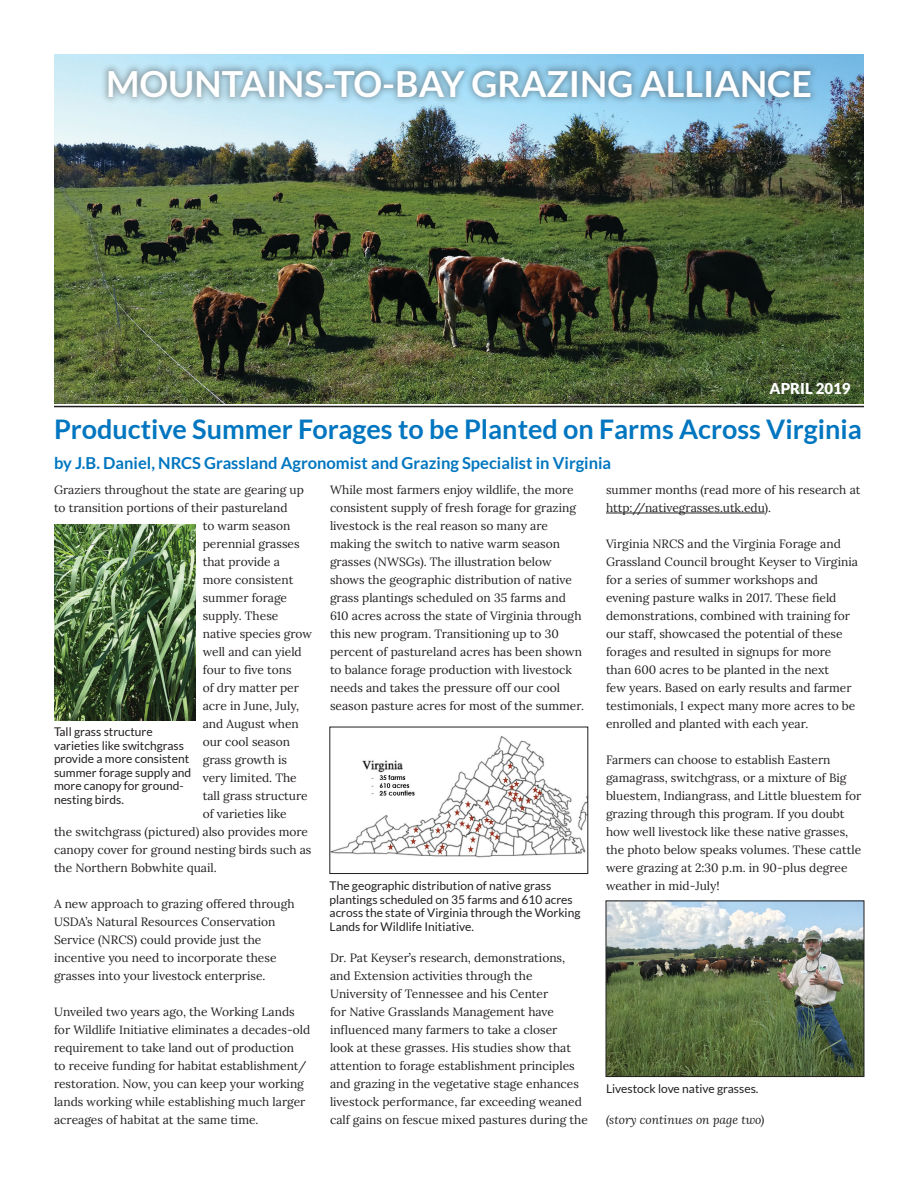
<style>
.page{position:relative;width:918px;height:1188px;background:#fff}
.page>*{position:absolute;margin:0;border:0;box-sizing:border-box;transform-origin:0 0}
.t1{font:700 36px "Lato";color:#fff}
.t2{font:700 27px "Lato";color:#0076c0}
.t3{font:700 16.5px "Lato";color:#0076c0}
.t4{font:900 15px "Lato";color:#fff}
.t5{font:12px/18px "Lora";color:#231f20}
.t6{font:12px/13.5px "Lato";color:#231f20}
.t7{font:italic 12px "Lora";color:#231f20}
</style>
<div class="page">
<img style="left:54px;top:54px;width:810px;height:349px">
<div style="left:101px;top:62px;width:717px;height:43px;background:#231f20;opacity:.35"></div>
<hr style="left:54px;top:406px;width:810px;height:1px;background:#231f20">
<hr style="left:606px;top:513px;width:159px;height:1px;background:#231f20">
<img style="left:54px;top:525px;width:142px;height:195px">
<img style="left:332px;top:736px;width:254px;height:122px">
<div style="left:330px;top:727px;width:258px;height:147px;border:1px solid #231f20"></div>
<img style="left:608px;top:903px;width:254px;height:172px">
<div style="left:606px;top:901px;width:258px;height:176px;border:1px solid #231f20"></div>
<h1 class="t1" style="left:106px;top:63px;width:707px">MOUNTAINS-TO-BAY GRAZING ALLIANCE</h1>
<p class="t4" style="left:770px;top:380px;width:82px">APRIL 2019</p>
<h2 class="t2" style="left:54px;top:413px;width:810px">Productive Summer Forages to be Planted on Farms Across Virginia</h2>
<h3 class="t3" style="left:54px;top:454px;width:559px">by J.B. Daniel, NRCS Grassland Agronomist and Grazing Specialist in Virginia</h3>
<p class="t5" style="left:54px;top:480px;width:251px">Graziers throughout the state are gearing up</p>
<p class="t5" style="left:54px;top:498px;width:235px">to transition portions of their pastureland</p>
<p class="t5" style="left:203px;top:516px;width:89px">to warm season</p>
<p class="t5" style="left:203px;top:534px;width:98px">perennial grasses</p>
<p class="t5" style="left:203px;top:552px;width:79px">that provide a</p>
<p class="t5" style="left:203px;top:570px;width:92px">more consistent</p>
<p class="t5" style="left:203px;top:588px;width:86px">summer forage</p>
<p class="t5" style="left:203px;top:606px;width:77px">supply. These</p>
<p class="t5" style="left:203px;top:624px;width:111px">native species grow</p>
<p class="t5" style="left:203px;top:642px;width:101px">well and can yield</p>
<p class="t5" style="left:203px;top:660px;width:90px">four to five tons</p>
<p class="t5" style="left:203px;top:678px;width:98px">of dry matter per</p>
<p class="t5" style="left:203px;top:696px;width:98px">acre in June, July,</p>
<p class="t5" style="left:203px;top:714px;width:98px">and August when</p>
<p class="t5" style="left:203px;top:732px;width:89px">our cool season</p>
<p class="t5" style="left:203px;top:750px;width:86px">grass growth is</p>
<p class="t5" style="left:203px;top:768px;width:96px">very limited. The</p>
<p class="t5" style="left:203px;top:786px;width:107px">tall grass structure</p>
<p class="t5" style="left:203px;top:804px;width:86px">of varieties like</p>
<p class="t5" style="left:54px;top:822px;width:256px">the switchgrass (pictured) also provides more</p>
<p class="t5" style="left:54px;top:840px;width:259px">canopy cover for ground nesting birds such as</p>
<p class="t5" style="left:54px;top:858px;width:164px">the Northern Bobwhite quail.</p>
<p class="t5" style="left:54px;top:894px;width:242px">A new approach to grazing offered through USDA’s Natural Resources Conservation Service (NRCS) could provide just the incentive you need to incorporate these grasses into your livestock enterprise.</p>
<p class="t5" style="left:54px;top:1002px;width:258px">Unveiled two years ago, the Working Lands for Wildlife Initiative eliminates a decades-old requirement to take land out of production<br>to receive funding for habitat establishment/ restoration. Now, you can keep your working lands working while establishing much larger acreages of habitat at the same time.</p>
<p class="t5" style="left:330px;top:480px;width:256px">While most farmers enjoy wildlife, the more consistent supply of fresh forage for grazing livestock is the real reason so many are making the switch to native warm season grasses (NWSGs). The illustration below shows the geographic distribution of native grass plantings scheduled on 35 farms and 610 acres across the state of Virginia through this new program. Transitioning up to 30 percent of pastureland acres has been shown to balance forage production with livestock needs and takes the pressure off our cool season pasture acres for most of the summer.</p>
<p class="t5" style="left:606px;top:480px;width:256px">summer months (read more of his research at http://nativegrasses.utk.edu).</p>
<p class="t5" style="left:606px;top:534px;width:254px">Virginia NRCS and the Virginia Forage and Grassland Council brought Keyser to Virginia for a series of summer workshops and evening pasture walks in 2017. These field demonstrations, combined with training for our staff, showcased the potential of these forages and resulted in signups for more than 600 acres to be planted in the next<br>few years. Based on early results and farmer testimonials, I expect many more acres to be enrolled and planted with each year.</p>
<p class="t5" style="left:606px;top:750px;width:257px">Farmers can choose to establish Eastern gamagrass, switchgrass, or a mixture of Big bluestem, Indiangrass, and Little bluestem for grazing through this program. If you doubt how well livestock like these native grasses, the photo below speaks volumes. These cattle were grazing at 2:30 p.m. in 90-plus degree weather in mid-July!</p>
<p class="t6" style="left:54px;top:725px;width:139px">Tall grass structure varieties like switchgrass provide a more consistent summer forage supply and more canopy for ground&shy;nesting birds.</p>
<p class="t6" style="left:330px;top:879px;width:252px">The geographic distribution of native grass plantings scheduled on 35 farms and 610 acres across the state of Virginia through the Working Lands for Wildlife Initiative.</p>
<p class="t5" style="left:330px;top:948px;width:259px">Dr. Pat Keyser’s research, demonstrations, and Extension activities through the University of Tennessee and his Center<br>for Native Grasslands Management have influenced many farmers to take a closer<br>look at these grasses. His studies show that attention to forage establishment principles and grazing in the vegetative stage enhances livestock performance, far exceeding weaned calf gains on fescue mixed pastures during the</p>
<p class="t6" style="left:606px;top:1082px;width:154px">Livestock love native grasses.</p>
<p class="t7" style="left:606px;top:1112px;width:160px">(story continues on page two)</p>
</div>
